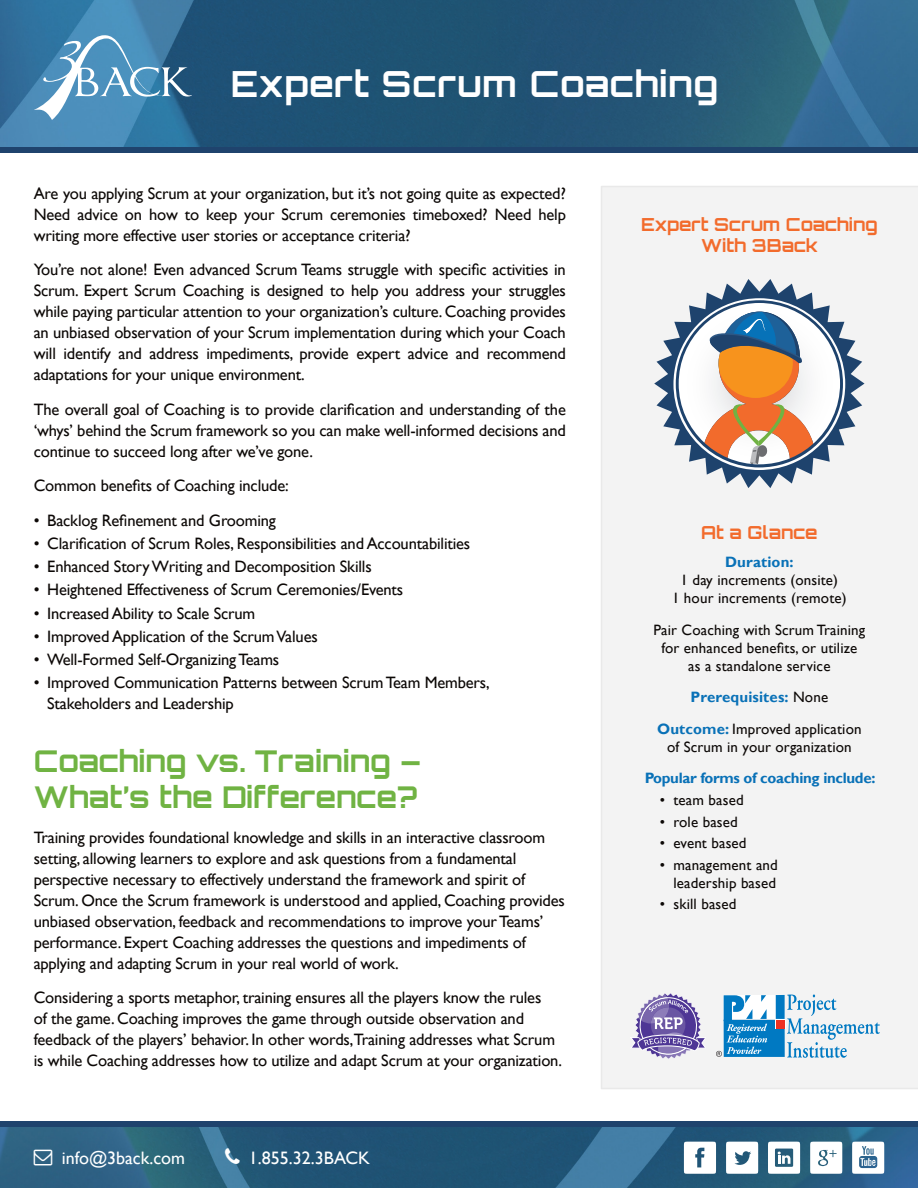
<style>
.page{position:relative;width:918px;height:1188px;background:#fff}
.page>*{position:absolute;margin:0;border:0;box-sizing:border-box;transform-origin:0 0}
.t1{font:700 36px "Orbitron";letter-spacing:.02em;color:#fff}
.t2{font:700 30px/36px "Orbitron";color:#70b343}
.t3{font:700 18px/21.6px "Orbitron";color:#f26b2c;text-align:center}
.t4{font:18px "Gill Sans";color:#fff}
.t5{font:16.5px/21px "Gill Sans";letter-spacing:-.01em;color:#0c0806;text-align:justify}
.t6{font:15px/18px "Gill Sans";letter-spacing:.01em;color:#0c0806;text-align:center}
.t7{font:700 15px "Gill Sans";letter-spacing:-.02em;color:#0971b7}
.t8{font:700 15px "Gill Sans";letter-spacing:.01em;color:#0971b7}
.s1{font-weight:700;color:#0971b7}
.s2{font-weight:400;color:#0c0806}
</style>
<div class="page">
<img style="left:0;top:1127px;width:918px;height:61px">
<img style="left:0;top:0;width:918px;height:147px">
<div style="left:601px;top:186px;width:317px;height:903px;background:#f3f3f3"></div>
<svg style="left:34px;top:35px;width:158px;height:85px;background:#5c94b9"></svg>
<svg style="left:726px;top:1142px;width:32px;height:32px"></svg>
<svg style="left:768px;top:1142px;width:32px;height:32px"></svg>
<svg style="left:810px;top:1142px;width:32px;height:32px"></svg>
<svg style="left:852px;top:1142px;width:32px;height:32px"></svg>
<svg style="left:684px;top:1142px;width:32px;height:32px"></svg>
<div style="left:0;top:147px;width:918px;height:6px;background:#1f436d"></div>
<div style="left:0;top:1121px;width:918px;height:6px;background:#1f436d"></div>
<svg style="left:654px;top:279px;width:211px;height:209px;fill:#f3f3f3"></svg>
<svg style="left:673px;top:298px;width:172px;height:172px"></svg>
<svg style="left:630px;top:993px;width:76px;height:66px"></svg>
<div style="left:724px;top:1020px;width:61px;height:37px;background:#0079c2"></div>
<div style="left:724px;top:995px;width:61px;height:24px;background:#fff"></div>
<div style="left:776px;top:995px;width:9px;height:24px;background:#0079c2"></div>
<svg style="left:775px;top:1020px;width:10px;height:9px"></svg>
<div style="left:776px;top:1020px;width:9px;height:8px;background:#ef3122"></div>
<svg style="left:787px;top:994px;width:93px;height:64px"></svg>
<svg style="left:716px;top:995px;width:51px;height:62px"></svg>
<svg style="left:34px;top:1149px;width:19px;height:16px"></svg>
<svg style="left:225px;top:1148px;width:15px;height:16px"></svg>
<h1 class="t1" style="left:231px;top:62px;width:489px">Expert Scrum Coaching</h1>
<p class="t5" style="left:34px;top:183px;width:534px">Are you applying Scrum at your organization, but it’s not going quite as expected?<br>Need advice on how to keep your Scrum ceremonies timeboxed? Need help writing more effective user stories or acceptance criteria?</p>
<p class="t5" style="left:34px;top:260px;width:534px">You’re not alone! Even advanced Scrum Teams struggle with specific activities in Scrum. Expert Scrum Coaching is designed to help you address your struggles while paying particular attention to your organization’s culture. Coaching provides an unbiased observation of your Scrum implementation during which your Coach will identify and address impediments, provide expert advice and recommend adaptations for your unique environment.</p>
<p class="t5" style="left:34px;top:399px;width:534px">The overall goal of Coaching is to provide clarification and understanding of the ‘whys’ behind the Scrum framework so you can make well-informed decisions and continue to succeed long after we’ve gone.</p>
<p class="t5" style="left:34px;top:476px;width:257px">Common benefits of Coaching include:</p>
<p class="t5" style="left:34px;top:510px;width:244px">• Backlog Refinement and Grooming</p>
<p class="t5" style="left:34px;top:533px;width:438px">• Clarification of Scrum Roles, Responsibilities and Accountabilities</p>
<p class="t5" style="left:34px;top:556px;width:340px">• Enhanced Story Writing and Decomposition Skills</p>
<p class="t5" style="left:34px;top:580px;width:371px">• Heightened Effectiveness of Scrum Ceremonies/Events</p>
<p class="t5" style="left:34px;top:603px;width:223px">• Increased Ability to Scale Scrum</p>
<p class="t5" style="left:34px;top:626px;width:286px">• Improved Application of the Scrum Values</p>
<p class="t5" style="left:34px;top:649px;width:247px">• Well-Formed Self-Organizing Teams</p>
<p class="t5" style="left:47px;top:672px;width:444px;text-indent:-14px">• Improved Communication Patterns between Scrum Team Members,<br>Stakeholders and Leadership</p>
<p class="t2" style="left:34px;top:743px;width:389px">Coaching vs. Training –<br>What’s the Difference?</p>
<p class="t5" style="left:34px;top:827px;width:533px;text-align:left">Training provides foundational knowledge and skills in an interactive classroom setting, allowing learners to explore and ask questions from a fundamental perspective necessary to effectively understand the framework and spirit of Scrum. Once the Scrum framework is understood and applied, Coaching provides unbiased observation, feedback and recommendations to improve your Teams’ performance. Expert Coaching addresses the questions and impediments of applying and adapting Scrum in your real world of work.</p>
<p class="t5" style="left:34px;top:987px;width:530px;text-align:left">Considering a sports metaphor, training ensures all the players know the rules<br>of the game. Coaching improves the game through outside observation and feedback of the players’ behavior. In other words,Training addresses what Scrum is while Coaching addresses how to utilize and adapt Scrum at your organization.</p>
<p class="t4" style="left:62px;top:1147px;width:125px">info@3back.com</p>
<p class="t4" style="left:249px;top:1147px;width:123px">1.855.32.3BACK</p>
<p class="t3" style="left:641px;top:213px;width:238px">Expert Scrum Coaching<br>With 3Back</p>
<p class="t3" style="left:701px;top:522px;width:118px">At a Glance</p>
<p class="t6" style="left:672px;top:554px;width:176px"><span class="s1">Duration:<br></span>1 day increments (onsite)<br>1 hour increments (remote)</p>
<p class="t6" style="left:653px;top:621px;width:213px">Pair Coaching with Scrum Training for enhanced benefits, or utilize as a standalone service</p>
<p class="t8" style="left:691px;top:688px;width:139px">Prerequisites: <span class="s2">None</span></p>
<p class="t6" style="left:657px;top:720px;width:206px"><span class="s1">Outcome:</span> Improved application of Scrum in your organization</p>
<p class="t7" style="left:645px;top:769px;width:232px">Popular forms of coaching include:</p>
<p class="t6" style="left:660px;top:791px;width:85px">• team based</p>
<p class="t6" style="left:660px;top:813px;width:79px">• role based</p>
<p class="t6" style="left:660px;top:834px;width:88px">• event based</p>
<p class="t6" style="left:660px;top:856px;width:119px;text-align:right">• management and leadership based</p>
<p class="t6" style="left:660px;top:895px;width:78px">• skill based</p>
</div>
